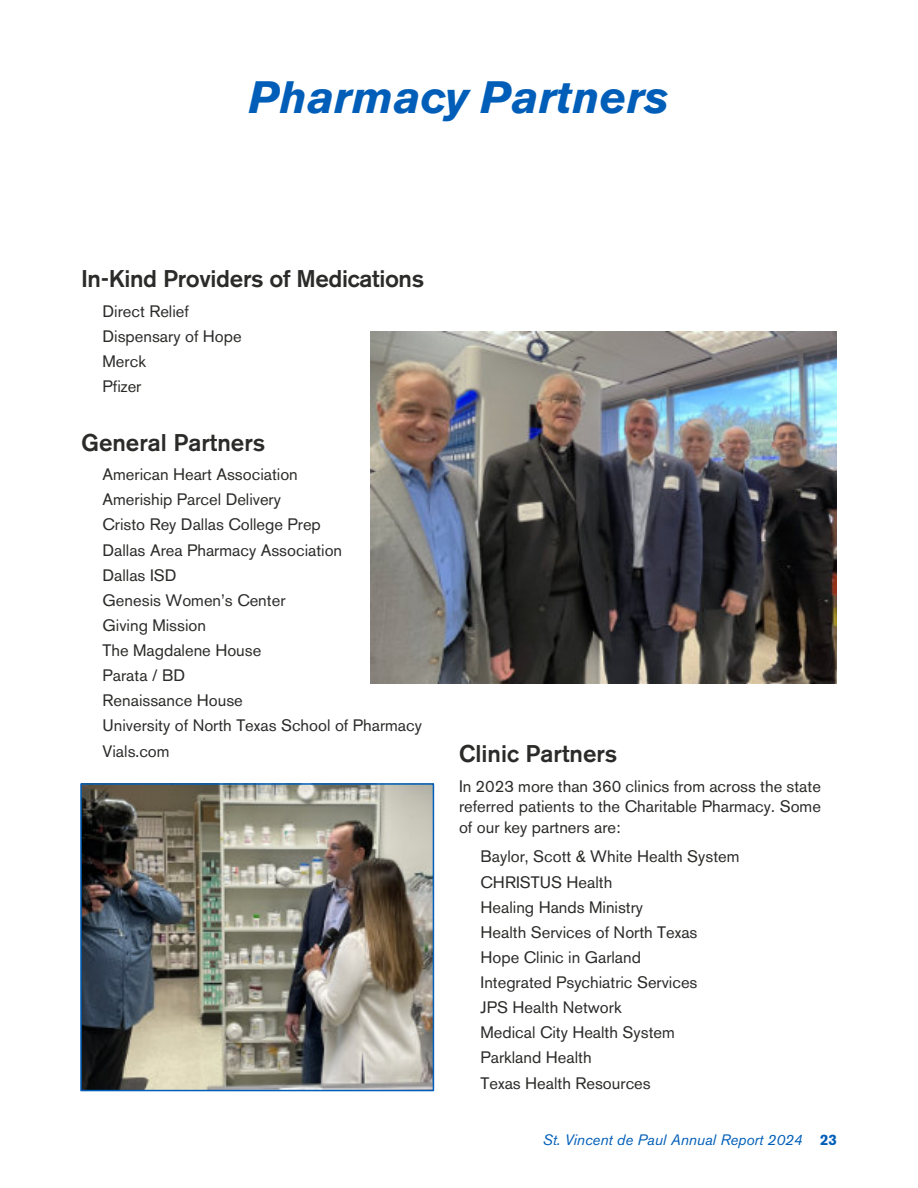
<style>
.page{position:relative;width:918px;height:1188px;background:#fff}
.page>*{position:absolute;margin:0;border:0;box-sizing:border-box;transform-origin:0 0}
.t1{font:italic 700 45px "Akzidenz Grotesk BE";color:#005eb8}
.t2{font:500 24px "Akzidenz Grotesk BE";color:#2b2b2a}
.t3{font:16.5px/25.2px "Akzidenz Grotesk BE";color:#2b2b2a}
.t4{font:italic 15px "Akzidenz Grotesk BE";color:#005eb8}
.s1{font-weight:700;font-style:normal}
</style>
<div class="page">
<img style="left:371px;top:332px;width:466px;height:352px">
<img style="left:83px;top:786px;width:348px;height:302px">
<div style="left:80px;top:783px;width:354px;height:308px;border:2px solid #005eb8"></div>
<h1 class="t1" style="left:249px;top:71px;width:422px">Pharmacy Partners</h1>
<h2 class="t2" style="left:81px;top:264px;width:345px">In-Kind Providers of Medications</h2>
<p class="t3" style="left:103px;top:298px;width:141px">Direct Relief<br>Dispensary of Hope<br>Merck<br>Pfizer</p>
<h2 class="t2" style="left:81px;top:427px;width:186px">General Partners</h2>
<p class="t3" style="left:103px;top:462px;width:321px">American Heart Association<br>Ameriship Parcel Delivery<br>Cristo Rey Dallas College Prep<br>Dallas Area Pharmacy Association<br>Dallas ISD<br>Genesis Women’s Center<br>Giving Mission<br>The Magdalene House<br>Parata / BD<br>Renaissance House<br>University of North Texas School of Pharmacy<br>Vials.com</p>
<h2 class="t2" style="left:459px;top:739px;width:160px">Clinic Partners</h2>
<p class="t3" style="left:459px;top:776px;width:363px;line-height:20.5px;text-align:justify">In 2023 more than 360 clinics from across the state referred patients to the Charitable Pharmacy. Some of our key partners are:</p>
<p class="t3" style="left:481px;top:844px;width:260px">Baylor, Scott &amp; White Health System<br>CHRISTUS Health<br>Healing Hands Ministry<br>Health Services of North Texas<br>Hope Clinic in Garland<br>Integrated Psychiatric Services<br>JPS Health Network<br>Medical City Health System<br>Parkland Health<br>Texas Health Resources</p>
<p class="t4" style="left:543px;top:1130px;width:296px">St. Vincent de Paul Annual Report 2024 <span class="s1">23</span></p>
</div>
